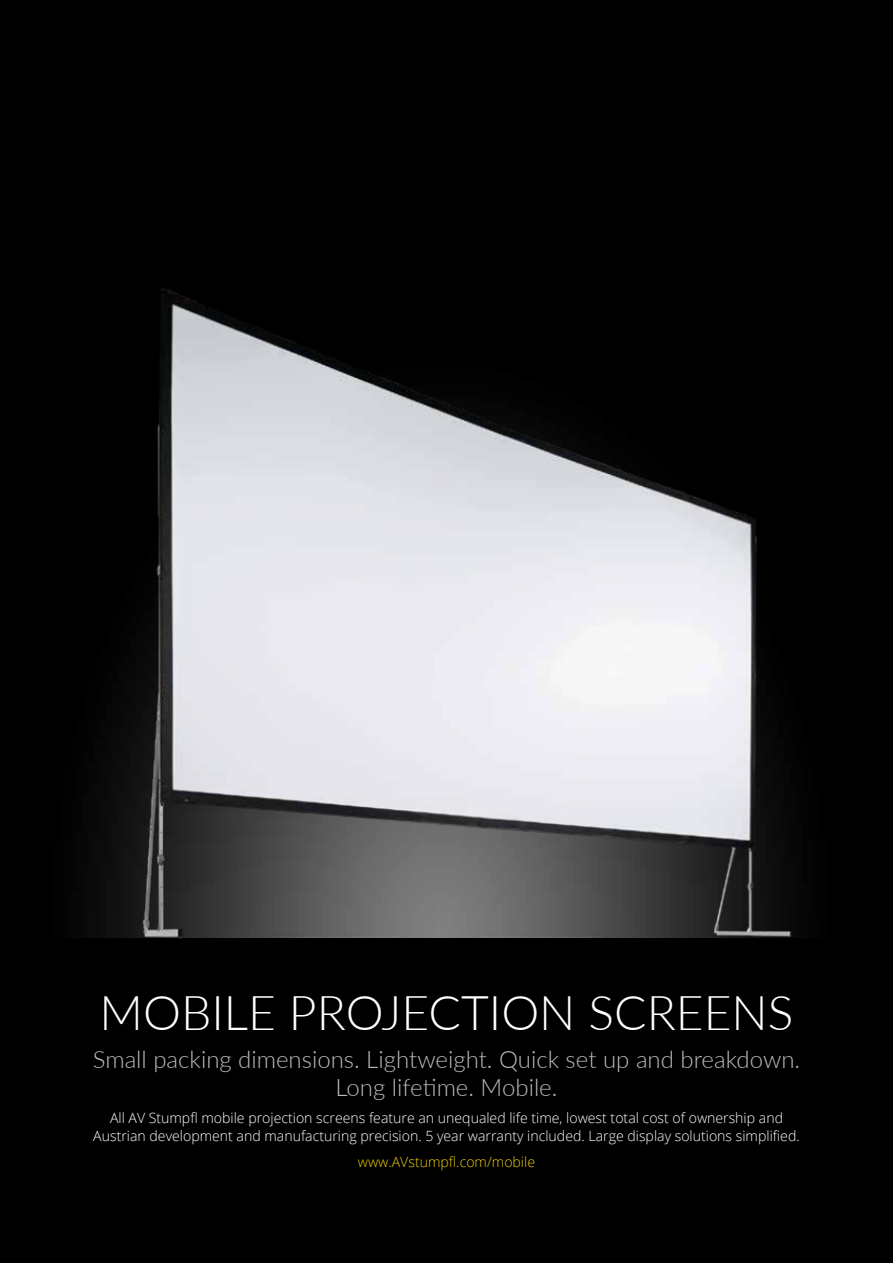
<style>
.page{position:relative;width:893px;height:1263px;background:#000}
.page>*{position:absolute;margin:0;border:0;box-sizing:border-box;transform-origin:0 0}
.t1{font:300 48px "Lato";color:#fff}
.t2{font:300 24px/28.8px "Lato";color:#bcbcbc;text-align:center}
.t3{font:300 14.1px/18px "Open Sans";color:#fff;text-align:center}
.t4{font:300 14.1px "Open Sans";color:#eccc05}
</style>
<div class="page">
<img style="left:89px;top:288px;width:704px;height:651px">
<h1 class="t1" style="left:99px;top:986px;width:695px">MOBILE PROJECTION SCREENS</h1>
<h2 class="t2" style="left:93px;top:1044px;width:709px">Small packing dimensions. Lightweight. Quick set up and breakdown.<br>Long lifetime. Mobile.</h2>
<p class="t3" style="left:93px;top:1108px;width:708px">All AV Stumpfl mobile projection screens feature an unequaled life time, lowest total cost of ownership and<br>Austrian development and manufacturing precision. 5 year warranty included. Large display solutions simplified.</p>
<p class="t4" style="left:358px;top:1153px;width:179px">www.AVstumpfl.com/mobile</p>
</div>
